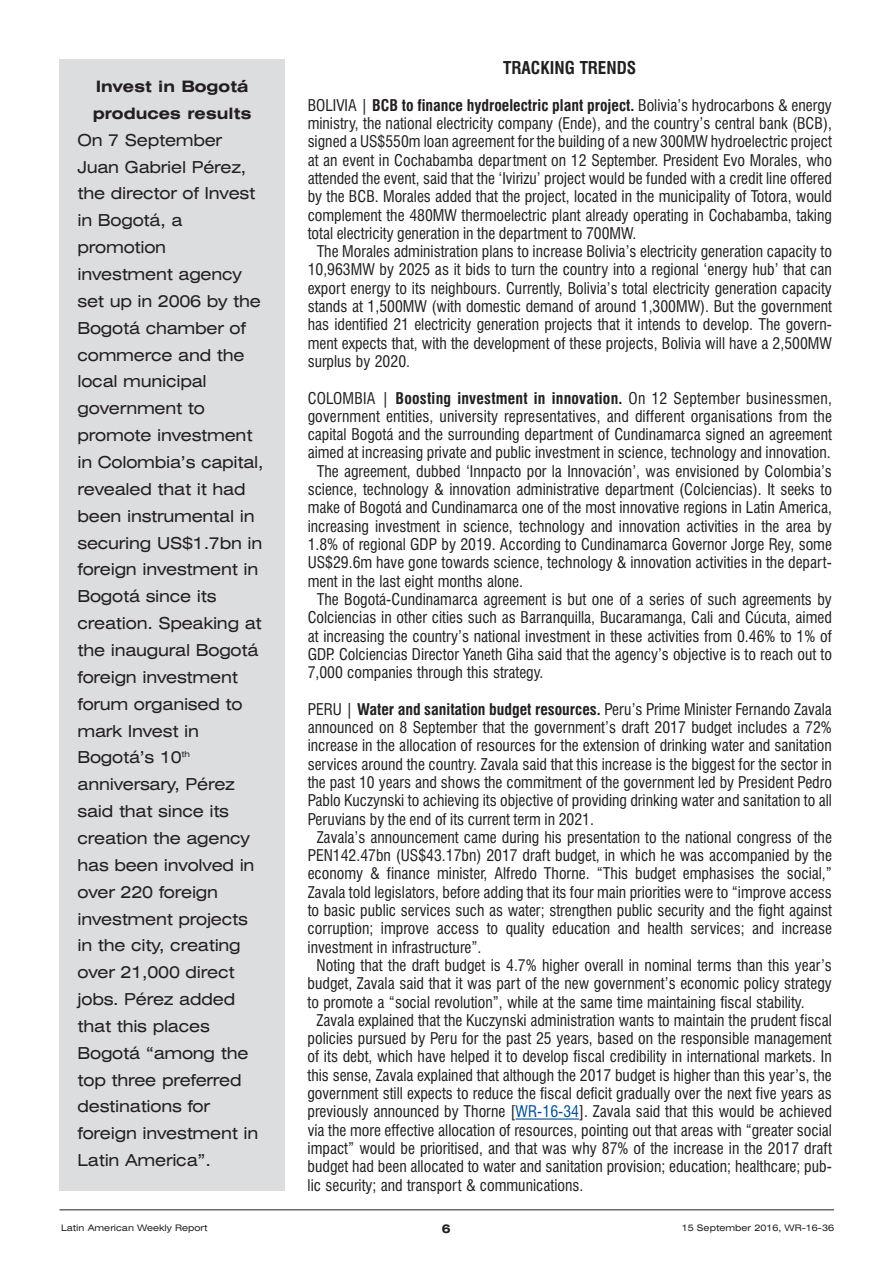
<style>
.page{position:relative;width:893px;height:1263px;background:#fff}
.page>*{position:absolute;margin:0;border:0;box-sizing:border-box;transform-origin:0 0}
.t1{font:700 condensed 17.25px "Swiss 721 BT";color:#231f20}
.t2{font:expanded 16.5px/26.8px "Swiss 721 BT";letter-spacing:-.015em;color:#231f20}
.t3{font:condensed 15.75px "Swiss 721 BT";color:#231f20}
.t4{font:700 condensed 15.75px "Swiss 721 BT";color:#231f20}
.t5{font:700 expanded 15.75px/26.8px "Swiss 721 BT";color:#231f20}
.t6{font:700 expanded 12px "Swiss 721 BT";color:#231f20}
.t7{font:expanded 9px "Swiss 721 BT";color:#231f20}
.s1{font-weight:400}
.s2{font-weight:700}
.s3{color:#014d95}
</style>
<div class="page">
<hr style="left:516px;top:1118px;width:63px;height:1px;background:#014d95">
<div style="left:60px;top:60px;width:225px;height:1131px;background:#dcdddf"></div>
<hr style="left:60px;top:1209px;width:774px;height:1px;background:#231f20">
<p class="t5" style="left:93px;top:73px;width:160px">Invest in Bogotá produces results</p>
<p class="t2" style="left:78px;top:127px;width:188px">On 7 September<br>Juan Gabriel Pérez, the director of Invest in Bogotá, a promotion investment agency set up in 2006 by the<br>Bogotá chamber of commerce and the local municipal government to promote investment in Colombia’s capital, revealed that it had been instrumental in securing US$1.7bn in foreign investment in<br>Bogotá since its creation. Speaking at the inaugural Bogotá foreign investment forum organised to mark Invest in<br>Bogotá’s 10<sup>th </sup>anniversary, Pérez said that since its creation the agency has been involved in over 220 foreign investment projects in the city, creating over 21,000 direct jobs. Pérez added that this places<br>Bogotá “among the top three preferred destinations for foreign investment in<br>Latin America”.</p>
<p class="t7" style="left:61px;top:1223px;width:148px">Latin American Weekly Report</p>
<p class="t1" style="left:503px;top:58px;width:135px">TRACKING TRENDS</p>
<p class="t4" style="left:308px;top:96px;width:526px"><span class="s1">BOLIVIA |</span> BCB to finance hydroelectric plant project. <span class="s1">Bolivia’s hydrocarbons &amp; energy</span></p>
<p class="t3" style="left:308px;top:114px;width:526px">ministry, the national electricity company (Ende), and the country’s central bank (BCB),</p>
<p class="t3" style="left:308px;top:133px;width:526px">signed a US$550m loan agreement for the building of a new 300MW hydroelectric project</p>
<p class="t3" style="left:308px;top:151px;width:526px">at an event in Cochabamba department on 12 September. President Evo Morales, who</p>
<p class="t3" style="left:308px;top:169px;width:526px">attended the event, said that the ‘Ivirizu’ project would be funded with a credit line offered</p>
<p class="t3" style="left:308px;top:188px;width:526px">by the BCB. Morales added that the project, located in the municipality of Totora, would</p>
<p class="t3" style="left:308px;top:206px;width:526px">complement the 480MW thermoelectric plant already operating in Cochabamba, taking</p>
<p class="t3" style="left:308px;top:224px;width:330px">total electricity generation in the department to 700MW.</p>
<p class="t3" style="left:317px;top:242px;width:517px">The Morales administration plans to increase Bolivia’s electricity generation capacity to</p>
<p class="t3" style="left:308px;top:261px;width:526px">10,963MW by 2025 as it bids to turn the country into a regional ‘energy hub’ that can</p>
<p class="t3" style="left:308px;top:279px;width:526px">export energy to its neighbours. Currently, Bolivia’s total electricity generation capacity</p>
<p class="t3" style="left:308px;top:297px;width:526px">stands at 1,500MW (with domestic demand of around 1,300MW). But the government</p>
<p class="t3" style="left:308px;top:316px;width:526px">has identified 21 electricity generation projects that it intends to develop. The govern-</p>
<p class="t3" style="left:308px;top:334px;width:526px">ment expects that, with the development of these projects, Bolivia will have a 2,500MW</p>
<p class="t3" style="left:308px;top:352px;width:104px">surplus by 2020.</p>
<p class="t3" style="left:308px;top:389px;width:526px">COLOMBIA | <span class="s2">Boosting investment in innovation.</span> On 12 September businessmen,</p>
<p class="t3" style="left:308px;top:407px;width:526px">government entities, university representatives, and different organisations from the</p>
<p class="t3" style="left:308px;top:425px;width:526px">capital Bogotá and the surrounding department of Cundinamarca signed an agreement</p>
<p class="t3" style="left:308px;top:444px;width:525px">aimed at increasing private and public investment in science, technology and innovation.</p>
<p class="t3" style="left:317px;top:462px;width:517px">The agreement, dubbed ‘Innpacto por la Innovación’, was envisioned by Colombia’s</p>
<p class="t3" style="left:308px;top:480px;width:526px">science, technology &amp; innovation administrative department (Colciencias). It seeks to</p>
<p class="t3" style="left:308px;top:499px;width:526px">make of Bogotá and Cundinamarca one of the most innovative regions in Latin America,</p>
<p class="t3" style="left:308px;top:517px;width:526px">increasing investment in science, technology and innovation activities in the area by</p>
<p class="t3" style="left:308px;top:535px;width:526px">1.8% of regional GDP by 2019. According to Cundinamarca Governor Jorge Rey, some</p>
<p class="t3" style="left:308px;top:554px;width:526px">US$29.6m have gone towards science, technology &amp; innovation activities in the depart-</p>
<p class="t3" style="left:308px;top:572px;width:217px">ment in the last eight months alone.</p>
<p class="t3" style="left:317px;top:590px;width:517px">The Bogotá-Cundinamarca agreement is but one of a series of such agreements by</p>
<p class="t3" style="left:308px;top:608px;width:526px">Colciencias in other cities such as Barranquilla, Bucaramanga, Cali and Cúcuta, aimed</p>
<p class="t3" style="left:308px;top:627px;width:526px">at increasing the country’s national investment in these activities from 0.46% to 1% of</p>
<p class="t3" style="left:308px;top:645px;width:526px">GDP. Colciencias Director Yaneth Giha said that the agency’s objective is to reach out to</p>
<p class="t3" style="left:308px;top:663px;width:237px">7,000 companies through this strategy.</p>
<p class="t3" style="left:308px;top:700px;width:526px">PERU | <span class="s2">Water and sanitation budget resources.</span> Peru’s Prime Minister Fernando Zavala</p>
<p class="t3" style="left:308px;top:718px;width:526px">announced on 8 September that the government’s draft 2017 budget includes a 72%</p>
<p class="t3" style="left:308px;top:737px;width:526px">increase in the allocation of resources for the extension of drinking water and sanitation</p>
<p class="t3" style="left:308px;top:755px;width:526px">services around the country. Zavala said that this increase is the biggest for the sector in</p>
<p class="t3" style="left:308px;top:773px;width:526px">the past 10 years and shows the commitment of the government led by President Pedro</p>
<p class="t3" style="left:308px;top:791px;width:526px">Pablo Kuczynski to achieving its objective of providing drinking water and sanitation to all</p>
<p class="t3" style="left:308px;top:810px;width:288px">Peruvians by the end of its current term in 2021.</p>
<p class="t3" style="left:317px;top:828px;width:517px">Zavala’s announcement came during his presentation to the national congress of the</p>
<p class="t3" style="left:308px;top:846px;width:526px">PEN142.47bn (US$43.17bn) 2017 draft budget, in which he was accompanied by the</p>
<p class="t3" style="left:308px;top:865px;width:526px">economy &amp; finance minister, Alfredo Thorne. “This budget emphasises the social,”</p>
<p class="t3" style="left:308px;top:883px;width:526px">Zavala told legislators, before adding that its four main priorities were to “improve access</p>
<p class="t3" style="left:308px;top:901px;width:526px">to basic public services such as water; strengthen public security and the fight against</p>
<p class="t3" style="left:308px;top:920px;width:526px">corruption; improve access to quality education and health services; and increase</p>
<p class="t3" style="left:308px;top:938px;width:175px">investment in infrastructure”.</p>
<p class="t3" style="left:317px;top:956px;width:517px">Noting that the draft budget is 4.7% higher overall in nominal terms than this year’s</p>
<p class="t3" style="left:308px;top:974px;width:526px">budget, Zavala said that it was part of the new government’s economic policy strategy</p>
<p class="t3" style="left:308px;top:993px;width:499px">to promote a “social revolution”, while at the same time maintaining fiscal stability.</p>
<p class="t3" style="left:317px;top:1011px;width:517px">Zavala explained that the Kuczynski administration wants to maintain the prudent fiscal</p>
<p class="t3" style="left:308px;top:1029px;width:526px">policies pursued by Peru for the past 25 years, based on the responsible management</p>
<p class="t3" style="left:308px;top:1048px;width:526px">of its debt, which have helped it to develop fiscal credibility in international markets. In</p>
<p class="t3" style="left:308px;top:1066px;width:526px">this sense, Zavala explained that although the 2017 budget is higher than this year’s, the</p>
<p class="t3" style="left:307px;top:1084px;width:526px">government still expects to reduce the fiscal deficit gradually over the next five years as</p>
<p class="t3" style="left:307px;top:1103px;width:526px">previously announced by Thorne [<span class="s3">WR-16-34</span>]. Zavala said that this would be achieved</p>
<p class="t3" style="left:308px;top:1121px;width:526px">via the more effective allocation of resources, pointing out that areas with “greater social</p>
<p class="t3" style="left:308px;top:1139px;width:526px">impact” would be prioritised, and that was why 87% of the increase in the 2017 draft</p>
<p class="t3" style="left:308px;top:1157px;width:526px">budget had been allocated to water and sanitation provision; education; healthcare; pub-</p>
<p class="t3" style="left:308px;top:1176px;width:277px">lic security; and transport &amp; communications.</p>
<p class="t6" style="left:442px;top:1221px;width:10px">6</p>
<p class="t7" style="left:682px;top:1223px;width:154px">15 September 2016, WR-16-36</p>
</div>
